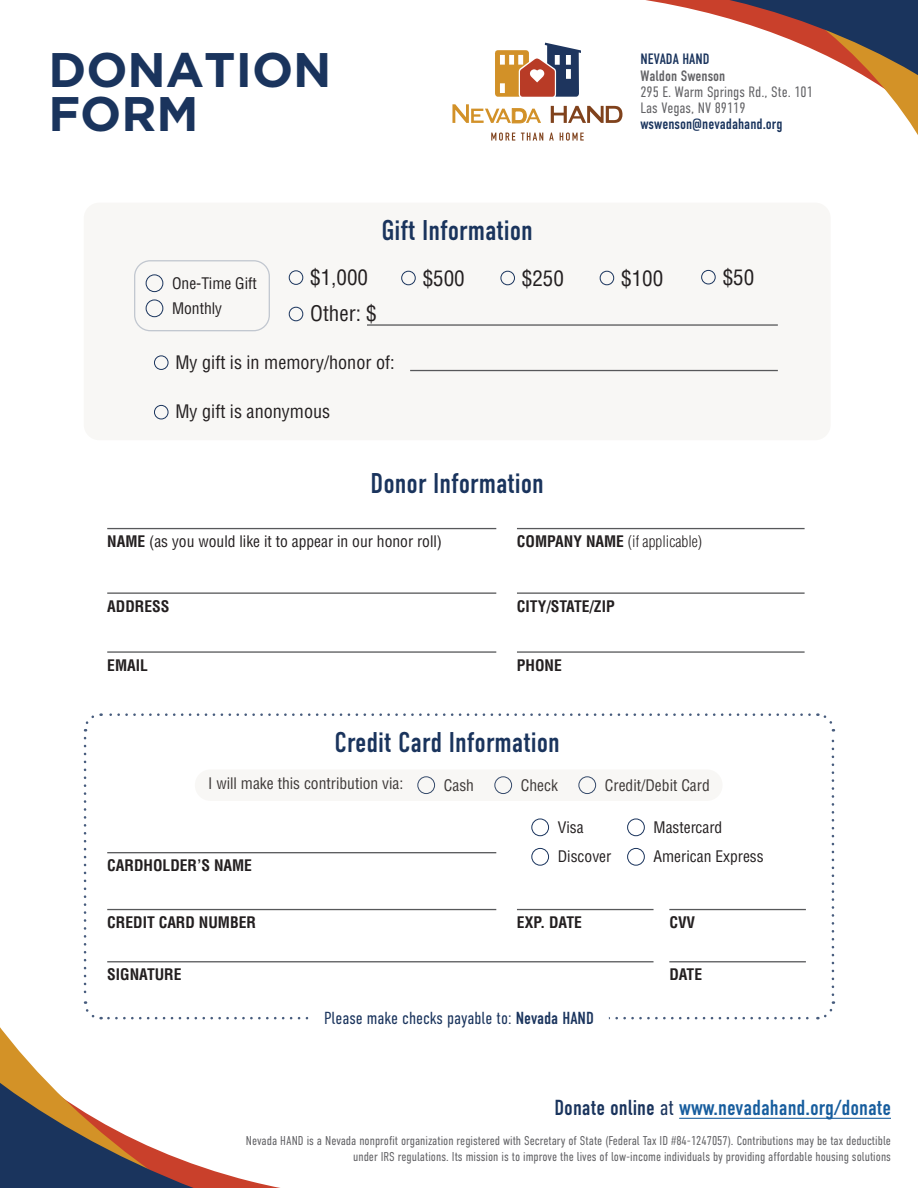
<style>
.page{position:relative;width:918px;height:1188px;background:#fff}
.page>*{position:absolute;margin:0;border:0;box-sizing:border-box;transform-origin:0 0}
.t1{font:700 48.45px "Gotham";color:#1a345d}
.t2{font:28.5px "DIN Condensed";color:#1a345d}
.t3{font:21.75px "DIN Condensed";color:#175d9e}
.t4{font:condensed 21px "Helvetica LT Std";color:#231f20}
.t5{font:condensed 18.15px "Helvetica LT Std";color:#231f20}
.t6{font:300 17.4px "DIN Condensed";color:#1a345d}
.t7{font:condensed 15.6px "Helvetica LT Std";color:#231f20}
.t8{font:700 condensed 15.6px "Helvetica LT Std";color:#231f20}
.t9{font:300 condensed 15.6px "Helvetica LT Std";color:#231f20}
.t10{font:300 15px/16.2px "DIN Condensed";color:#636366}
.t11{font:15px "DIN Condensed";color:#1a345d}
.t12{font:15px "DIN Condensed";color:#636366}
.t13{font:300 12.75px/16px "DIN Condensed";color:#636366;text-align:right}
.s1{font-weight:700}
.s2{font-weight:400}
.s3{color:#1a345d}
.s4{font-weight:300;color:#1a345d}
</style>
<div class="page">
<svg style="left:0;top:830px;width:625px;height:358px"></svg>
<svg style="left:491px;top:0;width:427px;height:135px"></svg>
<svg style="left:551px;top:106px;width:71px;height:17px"></svg>
<svg style="left:452px;top:104px;width:89px;height:19px"></svg>
<svg style="left:494px;top:43px;width:87px;height:54px"></svg>
<svg style="left:491px;top:133px;width:93px;height:8px"></svg>
<div style="left:84px;top:203px;width:747px;height:237px;background:#f8f7f5;border-radius:16px"></div>
<div style="left:146px;top:274px;width:17px;height:18px;border:1px solid #1a345d;border-radius:50%"></div>
<div style="left:146px;top:300px;width:17px;height:17px;border:1px solid #1a345d;border-radius:50%"></div>
<div style="left:289px;top:270px;width:14px;height:15px;border:1px solid #1a345d;border-radius:50%"></div>
<div style="left:401px;top:271px;width:15px;height:14px;border:1px solid #1a345d;border-radius:50%"></div>
<div style="left:501px;top:271px;width:14px;height:14px;border:1px solid #1a345d;border-radius:50%"></div>
<div style="left:600px;top:271px;width:14px;height:14px;border:1px solid #1a345d;border-radius:50%"></div>
<div style="left:701px;top:270px;width:15px;height:14px;border:1px solid #1a345d;border-radius:50%"></div>
<div style="left:289px;top:307px;width:14px;height:14px;border:1px solid #1a345d;border-radius:50%"></div>
<div style="left:134px;top:260px;width:136px;height:71px;border:1px solid #1a345d;border-radius:16px"></div>
<div style="left:154px;top:356px;width:14px;height:14px;border:1px solid #1a345d;border-radius:50%"></div>
<div style="left:154px;top:405px;width:14px;height:14px;border:1px solid #1a345d;border-radius:50%"></div>
<svg style="left:84px;top:738px;width:18px;height:283px"></svg>
<svg style="left:108px;top:1001px;width:728px;height:19px"></svg>
<svg style="left:817px;top:713px;width:17px;height:282px"></svg>
<svg style="left:83px;top:713px;width:727px;height:19px"></svg>
<hr style="left:367px;top:324px;width:411px;height:2px;background:#57585a">
<hr style="left:410px;top:370px;width:368px;height:1px;background:#57585a">
<hr style="left:107px;top:528px;width:389px;height:1px;background:#57585a">
<hr style="left:107px;top:592px;width:389px;height:2px;background:#57585a">
<hr style="left:517px;top:592px;width:288px;height:2px;background:#57585a">
<hr style="left:107px;top:651px;width:389px;height:2px;background:#57585a">
<hr style="left:517px;top:651px;width:288px;height:2px;background:#57585a">
<hr style="left:107px;top:852px;width:389px;height:1px;background:#57585a">
<hr style="left:107px;top:909px;width:389px;height:1px;background:#57585a">
<div style="left:309px;top:1004px;width:300px;height:30px;background:#fff;border-radius:15px"></div>
<hr style="left:517px;top:528px;width:288px;height:1px;background:#57585a">
<hr style="left:517px;top:909px;width:137px;height:1px;background:#57585a">
<hr style="left:669px;top:909px;width:137px;height:1px;background:#57585a">
<div style="left:531px;top:819px;width:18px;height:17px;border:1px solid #1a345d;border-radius:50%"></div>
<div style="left:627px;top:819px;width:18px;height:17px;border:1px solid #1a345d;border-radius:50%"></div>
<div style="left:531px;top:848px;width:18px;height:18px;border:1px solid #1a345d;border-radius:50%"></div>
<div style="left:627px;top:848px;width:18px;height:18px;border:1px solid #1a345d;border-radius:50%"></div>
<div style="left:195px;top:769px;width:528px;height:32px;background:#f8f7f5;border-radius:16px"></div>
<hr style="left:107px;top:961px;width:547px;height:1px;background:#57585a">
<hr style="left:669px;top:961px;width:137px;height:1px;background:#57585a">
<hr style="left:679px;top:1118px;width:212px;height:1px;background:#175d9e">
<p class="t1" style="left:48px;top:42px;width:285px">DONATION</p>
<p class="t1" style="left:48px;top:86px;width:152px">FORM</p>
<p class="t2" style="left:381px;top:214px;width:153px">Gift Information</p>
<p class="t11" style="left:640px;top:50px;width:71px">NEVADA HAND</p>
<p class="t12" style="left:640px;top:67px;width:87px">Waldon Swenson</p>
<p class="t10" style="left:640px;top:84px;width:174px">295 E. Warm Springs Rd., Ste. 101<br>Las Vegas, NV 89119</p>
<p class="t11" style="left:640px;top:116px;width:143px">wswenson@nevadahand.org</p>
<p class="t4" style="left:310px;top:264px;width:59px">$1,000</p>
<p class="t4" style="left:423px;top:265px;width:44px">$500</p>
<p class="t4" style="left:522px;top:265px;width:44px">$250</p>
<p class="t4" style="left:621px;top:265px;width:44px">$100</p>
<p class="t4" style="left:723px;top:264px;width:33px">$50</p>
<p class="t4" style="left:310px;top:300px;width:68px">Other: $</p>
<p class="t5" style="left:176px;top:351px;width:221px">My gift is in memory/honor of:</p>
<p class="t5" style="left:176px;top:400px;width:156px">My gift is anonymous</p>
<p class="t7" style="left:172px;top:273px;width:86px">One-Time Gift</p>
<p class="t7" style="left:172px;top:298px;width:52px">Monthly</p>
<p class="t2" style="left:371px;top:467px;width:175px">Donor Information</p>
<p class="t7" style="left:107px;top:532px;width:336px"><span class="s1">NAME</span> (as you would like it to appear in our honor roll)</p>
<p class="t9" style="left:517px;top:532px;width:187px"><span class="s1">COMPANY NAME</span> (if applicable)</p>
<p class="t8" style="left:107px;top:596px;width:64px">ADDRESS</p>
<p class="t8" style="left:517px;top:596px;width:99px">CITY/STATE/ZIP</p>
<p class="t8" style="left:107px;top:655px;width:42px">EMAIL</p>
<p class="t8" style="left:517px;top:655px;width:46px">PHONE</p>
<p class="t2" style="left:335px;top:726px;width:227px">Credit Card Information</p>
<p class="t7" style="left:208px;top:774px;width:197px">I will make this contribution via:</p>
<p class="t7" style="left:521px;top:775px;width:39px">Check</p>
<p class="t7" style="left:605px;top:775px;width:107px">Credit/Debit Card</p>
<p class="t7" style="left:444px;top:775px;width:32px">Cash</p>
<p class="t8" style="left:107px;top:856px;width:146px">CARDHOLDER’S NAME</p>
<p class="t8" style="left:107px;top:913px;width:150px">CREDIT CARD NUMBER</p>
<p class="t7" style="left:558px;top:817px;width:27px">Visa</p>
<p class="t7" style="left:654px;top:817px;width:70px">Mastercard</p>
<p class="t7" style="left:558px;top:847px;width:55px">Discover</p>
<p class="t7" style="left:654px;top:847px;width:112px">American Express</p>
<p class="t8" style="left:517px;top:913px;width:67px">EXP. DATE</p>
<p class="t8" style="left:669px;top:913px;width:27px">CVV</p>
<p class="t8" style="left:107px;top:965px;width:76px">SIGNATURE</p>
<p class="t8" style="left:669px;top:965px;width:34px">DATE</p>
<p class="t6" style="left:324px;top:1008px;width:271px">Please make checks payable to: <span class="s2">Nevada HAND</span></p>
<h3 class="t3" style="left:555px;top:1096px;width:338px"><span class="s3">Donate online</span> <span class="s4">at</span> www.nevadahand.org/donate</h3>
<p class="t13" style="left:246px;top:1133px;width:647px">Nevada HAND is a Nevada nonprofit organization registered with Secretary of State (Federal Tax ID #84-1247057). Contributions may be tax deductible under IRS regulations. Its mission is to improve the lives of low-income individuals by providing affordable housing solutions</p>
</div>
